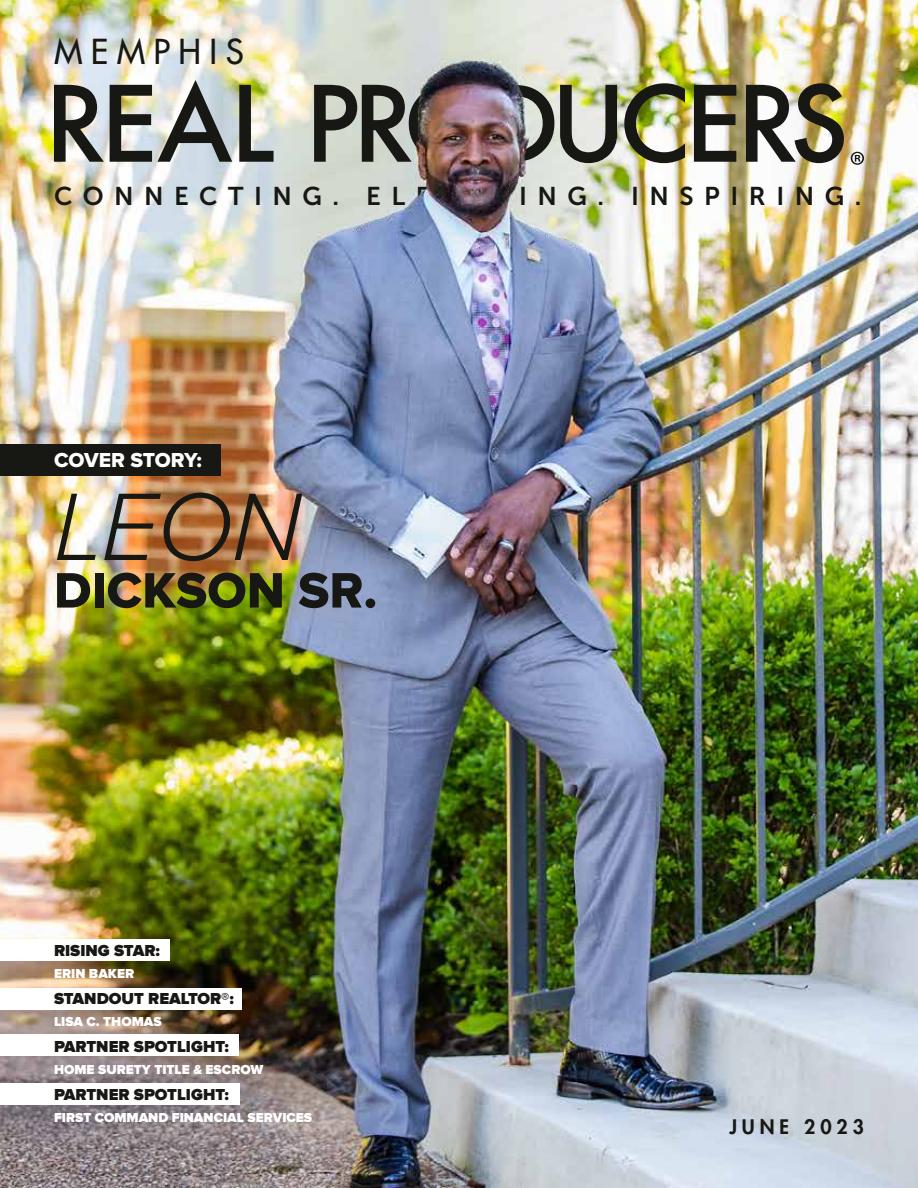
<style>
.page{position:relative;width:918px;height:1188px;background:#fff}
.page>*{position:absolute;margin:0;border:0;box-sizing:border-box;transform-origin:0 0}
.t1{font:italic 300 99.3px "Proxima Nova";color:#171713}
.t2{font:51.6px "Proxima Nova Extrabld";color:#171713}
.t3{font:500 33.45px "Futura Std";letter-spacing:.25em;color:#171713}
.t4{font:25.65px "Museo Sans 700";letter-spacing:.41em;color:#171713}
.t5{font:21px "Proxima Nova Extrabld";letter-spacing:-.01em;color:#fff}
.t6{font:800 19.5px "Futura Std";letter-spacing:.25em;color:#171713}
.t7{font:900 16.5px "Proxima Nova";color:#171713}
.t8{font:900 13.5px "Proxima Nova";color:#fff}
</style>
<div class="page">
<img style="left:0;top:0;width:918px;height:1188px">
<div style="left:0;top:445px;width:220px;height:31px;background:#171713"></div>
<div style="left:0;top:939px;width:170px;height:22px;background:#fff"></div>
<div style="left:0;top:988px;width:242px;height:22px;background:#fff"></div>
<div style="left:0;top:1034px;width:238px;height:22px;background:#fff"></div>
<div style="left:0;top:1083px;width:240px;height:22px;background:#fff"></div>
<svg style="left:54px;top:85px;width:50px;height:77px;background:#757674"></svg>
<svg style="left:110px;top:80px;width:122px;height:82px;background:#8e928f"></svg>
<svg style="left:239px;top:85px;width:35px;height:77px;background:#8a8d79"></svg>
<svg style="left:314px;top:83px;width:34px;height:80px;background:#6f726a"></svg>
<svg style="left:581px;top:85px;width:36px;height:78px;background:#919483"></svg>
<img style="left:624px;top:83px;width:61px;height:80px">
<svg style="left:694px;top:85px;width:42px;height:77px"></svg>
<img style="left:746px;top:83px;width:98px;height:80px">
<svg style="left:851px;top:152px;width:13px;height:13px"></svg>
<img style="left:348px;top:14px;width:233px;height:239px">
<h3 class="t3" style="left:54px;top:30px;width:191px">MEMPHIS</h3>
<h3 class="t4" style="left:54px;top:182px;width:809px">CONNECTING. ELEVATING. INSPIRING.</h3>
<h3 class="t5" style="left:54px;top:450px;width:149px">COVER STORY:</h3>
<h1 class="t1" style="left:54px;top:472px;width:249px">LEON</h1>
<h2 class="t2" style="left:54px;top:567px;width:325px">DICKSON SR.</h2>
<p class="t7" style="left:54px;top:942px;width:107px">RISING STAR:</p>
<p class="t8" style="left:54px;top:967px;width:82px">ERIN BAKER</p>
<p class="t7" style="left:54px;top:990px;width:181px">STANDOUT REALTOR®:</p>
<p class="t8" style="left:54px;top:1015px;width:109px">LISA C. THOMAS</p>
<p class="t7" style="left:54px;top:1038px;width:176px">PARTNER SPOTLIGHT:</p>
<p class="t8" style="left:54px;top:1063px;width:211px">HOME SURETY TITLE &amp; ESCROW</p>
<p class="t7" style="left:54px;top:1086px;width:176px">PARTNER SPOTLIGHT:</p>
<p class="t8" style="left:54px;top:1111px;width:260px">FIRST COMMAND FINANCIAL SERVICES</p>
<h3 class="t6" style="left:730px;top:1114px;width:136px">JUNE 2023</h3>
</div>
